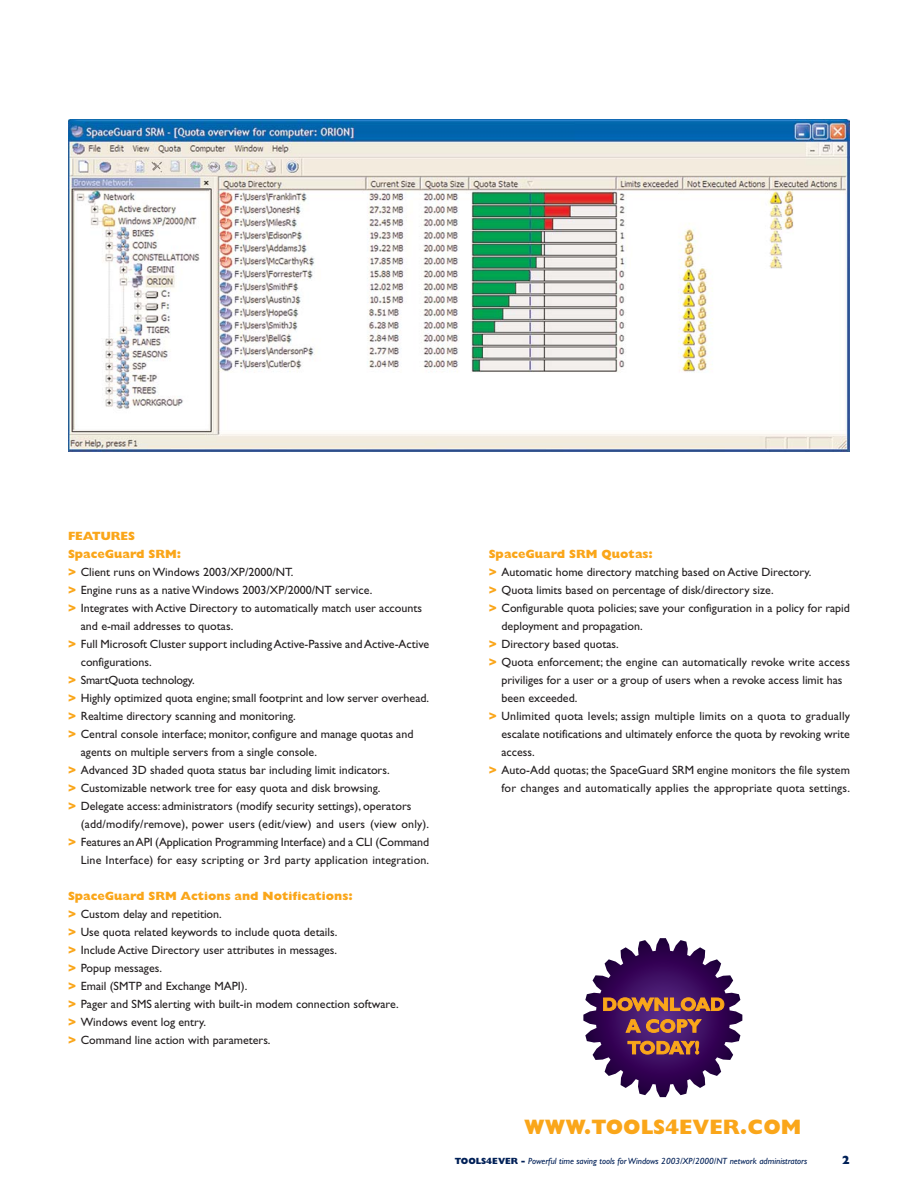
<style>
.page{position:relative;width:918px;height:1188px;background:#fff}
.page>*{position:absolute;margin:0;border:0;box-sizing:border-box;transform-origin:0 0}
.t1{font:800 21px "Gill Sans";color:#faa61a}
.t2{font:12px/18px "Gill Sans";color:#231f20}
.t3{font:800 12px "Gill Sans";color:#faa61a}
.t4{font:12px "Gill Sans";letter-spacing:-.02em;color:#231f20}
.t5{font:800 12px "Gill Sans";color:#002057}
.t6{font:italic 9px "Gill Sans";color:#002057}
.s1{font-weight:800;color:#faa61a}
.s2{font-weight:800;font-style:normal}
</style>
<div class="page">
<svg style="left:583px;top:938px;width:159px;height:159px"></svg>
<img style="left:68px;top:119px;width:782px;height:333px">
<p class="t3" style="left:68px;top:532px;width:68px">FEATURES</p>
<p class="t3" style="left:68px;top:550px;width:115px">SpaceGuard SRM:</p>
<p class="t2" style="left:68px;top:564px;width:227px"><span class="s1">&gt;</span> Client runs on Windows 2003/XP/2000/NT.</p>
<p class="t2" style="left:68px;top:582px;width:306px"><span class="s1">&gt;</span> Engine runs as a native Windows 2003/XP/2000/NT service.</p>
<p class="t2" style="left:68px;top:600px;width:356px"><span class="s1">&gt;</span> Integrates with Active Directory to automatically match user accounts</p>
<p class="t2" style="left:81px;top:618px;width:154px">and e-mail addresses to quotas.</p>
<p class="t2" style="left:68px;top:636px;width:363px"><span class="s1">&gt;</span> Full Microsoft Cluster support including Active-Passive and Active-Active</p>
<p class="t2" style="left:81px;top:654px;width:72px">configurations.</p>
<p class="t4" style="left:68px;top:676px;width:128px"><span class="s1">&gt;</span> SmartQuota technology.</p>
<p class="t2" style="left:68px;top:690px;width:363px"><span class="s1">&gt;</span> Highly optimized quota engine; small footprint and low server overhead.</p>
<p class="t2" style="left:68px;top:708px;width:229px"><span class="s1">&gt;</span> Realtime directory scanning and monitoring.</p>
<p class="t2" style="left:68px;top:726px;width:347px"><span class="s1">&gt;</span> Central console interface; monitor, configure and manage quotas and</p>
<p class="t2" style="left:81px;top:744px;width:238px">agents on multiple servers from a single console.</p>
<p class="t2" style="left:68px;top:762px;width:323px"><span class="s1">&gt;</span> Advanced 3D shaded quota status bar including limit indicators.</p>
<p class="t2" style="left:68px;top:780px;width:314px"><span class="s1">&gt;</span> Customizable network tree for easy quota and disk browsing.</p>
<p class="t2" style="left:68px;top:798px;width:345px"><span class="s1">&gt;</span> Delegate access: administrators (modify security settings), operators</p>
<p class="t2" style="left:81px;top:816px;width:350px">(add/modify/remove), power users (edit/view) and users (view only).</p>
<p class="t2" style="left:68px;top:834px;width:363px"><span class="s1">&gt;</span> Features an API (Application Programming Interface) and a CLI (Command</p>
<p class="t2" style="left:81px;top:852px;width:350px">Line Interface) for easy scripting or 3rd party application integration.</p>
<p class="t2" style="left:68px;top:888px;width:332px"><span class="s1">SpaceGuard SRM Actions and Notifications:<br></span><span class="s1">&gt;</span> Custom delay and repetition.<br><span class="s1">&gt;</span> Use quota related keywords to include quota details.<br><span class="s1">&gt;</span> Include Active Directory user attributes in messages.<br><span class="s1">&gt;</span> Popup messages.<br><span class="s1">&gt;</span> Email (SMTP and Exchange MAPI).<br><span class="s1">&gt;</span> Pager and SMS alerting with built-in modem connection software. <span class="s1">&gt;</span> Windows event log entry.<br><span class="s1">&gt;</span> Command line action with parameters.</p>
<p class="t3" style="left:489px;top:550px;width:166px">SpaceGuard SRM Quotas:</p>
<p class="t2" style="left:489px;top:564px;width:324px"><span class="s1">&gt;</span> Automatic home directory matching based on Active Directory.</p>
<p class="t2" style="left:489px;top:582px;width:287px"><span class="s1">&gt;</span> Quota limits based on percentage of disk/directory size.</p>
<p class="t2" style="left:489px;top:600px;width:363px"><span class="s1">&gt;</span> Configurable quota policies; save your configuration in a policy for rapid</p>
<p class="t2" style="left:502px;top:618px;width:143px">deployment and propagation.</p>
<p class="t2" style="left:489px;top:636px;width:132px"><span class="s1">&gt;</span> Directory based quotas.</p>
<p class="t2" style="left:489px;top:654px;width:363px"><span class="s1">&gt;</span> Quota enforcement; the engine can automatically revoke write access</p>
<p class="t2" style="left:502px;top:672px;width:343px">priviliges for a user or a group of users when a revoke access limit has</p>
<p class="t2" style="left:502px;top:690px;width:77px">been exceeded.</p>
<p class="t2" style="left:489px;top:708px;width:363px"><span class="s1">&gt;</span> Unlimited quota levels; assign multiple limits on a quota to gradually</p>
<p class="t2" style="left:502px;top:726px;width:350px">escalate notifications and ultimately enforce the quota by revoking write</p>
<p class="t2" style="left:502px;top:744px;width:35px">access.</p>
<p class="t2" style="left:489px;top:762px;width:363px"><span class="s1">&gt;</span> Auto-Add quotas; the SpaceGuard SRM engine monitors the file system</p>
<p class="t2" style="left:502px;top:780px;width:350px">for changes and automatically applies the appropriate quota settings.</p>
<h1 class="t1" style="left:524px;top:1120px;width:279px">WWW.TOOLS4EVER.COM</h1>
<p class="t6" style="left:455px;top:1158px;width:354px"><span class="s2">TOOLS4EVER -</span> Powerful time saving tools for Windows 2003/XP/2000/NT network administrators</p>
<p class="t5" style="left:842px;top:1156px;width:10px">2</p>
</div>
